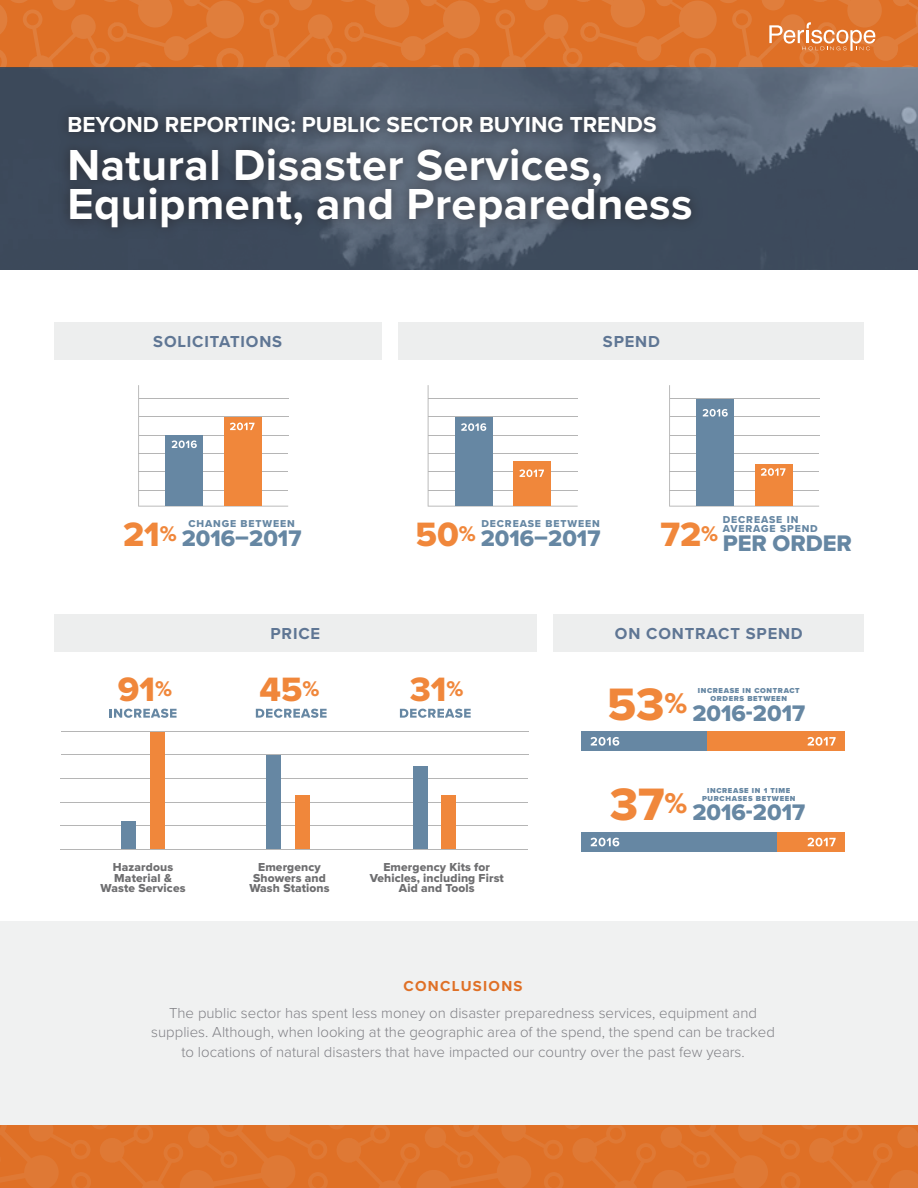
<style>
.page{position:relative;width:918px;height:1188px;background:#fff}
.page>*{position:absolute;margin:0;border:0;box-sizing:border-box;transform-origin:0 0}
.t1{font:47.1px "Proxima Nova Extrabld";color:#f0873b}
.Headline_1{font:700 45px/39px "Proxima Nova";letter-spacing:.01em;color:#fff}
.t2{font:35.1px "Proxima Nova Extrabld";color:#f0873b}
.t3{font:23.4px "Proxima Nova Extrabld";color:#6687a3}
.Headline_1-2{font:700 22.5px "Proxima Nova";color:#fff}
.t4{font:22.05px "Proxima Nova Extrabld";color:#f0873b}
.Body_Copy{font:700 16.5px "Proxima Nova";letter-spacing:.05em;color:#5f7694}
.t5{font:300 15px/26.5px "Proxima Nova";color:#818186;text-align:center}
.t6{font:12px/10.5px "Proxima Nova Extrabld";letter-spacing:.01em;color:#6e6e70;text-align:center}
.t7{font:10.35px/9px "Proxima Nova Extrabld";letter-spacing:.085em;color:#6687a3}
.t8{font:900 7.5px/7.5px "Proxima Nova";letter-spacing:.085em;color:#6687a3;text-align:center}
.s1{font-size:22.05px}
.s2{font-size:29.7px}
.s3{font-weight:700;color:#df7026}
</style>
<div class="page">
<div style="left:0;top:921px;width:918px;height:204px;background:#f0f1f1"></div>
<svg style="left:459px;top:0;width:459px;height:68px;fill:#df7026"></svg>
<svg style="left:0;top:0;width:459px;height:68px;fill:#df7026"></svg>
<div style="left:458px;top:1125px;width:460px;height:63px;background:linear-gradient(to right,#df732b,#df732a)"></div>
<div style="left:0;top:1125px;width:459px;height:63px;background:linear-gradient(to right,#df732b,#df732a)"></div>
<svg style="left:769px;top:22px;width:106px;height:29px"></svg>
<img style="left:0;top:68px;width:918px;height:202px">
<div style="left:57px;top:104px;width:646px;height:135px;background:#231f20;opacity:.54"></div>
<div style="left:54px;top:322px;width:327px;height:38px;background:#edeeee"></div>
<div style="left:399px;top:322px;width:465px;height:38px;background:#edeeee"></div>
<div style="left:54px;top:614px;width:483px;height:38px;background:#edeeee"></div>
<div style="left:554px;top:614px;width:310px;height:38px;background:#edeeee"></div>
<hr style="left:139px;top:435px;width:150px;height:1px;background:#b5b5b5">
<hr style="left:139px;top:417px;width:150px;height:1px;background:#b5b5b5">
<hr style="left:139px;top:398px;width:150px;height:1px;background:#b5b5b5">
<svg style="left:138px;top:385px;width:150px;height:122px"></svg>
<svg style="left:428px;top:385px;width:150px;height:122px"></svg>
<hr style="left:670px;top:435px;width:150px;height:1px;background:#b5b5b5">
<hr style="left:670px;top:417px;width:150px;height:1px;background:#b5b5b5">
<hr style="left:670px;top:398px;width:150px;height:1px;background:#b5b5b5">
<svg style="left:669px;top:385px;width:150px;height:122px"></svg>
<hr style="left:61px;top:825px;width:467px;height:1px;background:#b5b5b5">
<hr style="left:61px;top:802px;width:467px;height:1px;background:#b5b5b5">
<hr style="left:61px;top:778px;width:467px;height:1px;background:#b5b5b5">
<hr style="left:61px;top:755px;width:467px;height:1px;background:#b5b5b5">
<hr style="left:61px;top:731px;width:467px;height:1px;background:#b5b5b5">
<div style="left:121px;top:821px;width:15px;height:27px;background:#6687a3"></div>
<div style="left:150px;top:732px;width:14px;height:116px;background:#f0873b"></div>
<div style="left:413px;top:766px;width:14px;height:82px;background:#6687a3"></div>
<div style="left:442px;top:795px;width:14px;height:53px;background:#f0873b"></div>
<div style="left:267px;top:755px;width:14px;height:93px;background:#6687a3"></div>
<div style="left:295px;top:795px;width:15px;height:53px;background:#f0873b"></div>
<hr style="left:61px;top:849px;width:467px;height:1px;background:#b5b5b5">
<svg style="left:256px;top:709px;width:71px;height:9px"></svg>
<svg style="left:400px;top:709px;width:71px;height:9px"></svg>
<svg style="left:110px;top:709px;width:67px;height:9px"></svg>
<div style="left:581px;top:732px;width:263px;height:19px;background:#f0873b"></div>
<div style="left:581px;top:732px;width:126px;height:19px;background:#6687a3"></div>
<svg style="left:591px;top:737px;width:28px;height:9px"></svg>
<svg style="left:807px;top:737px;width:29px;height:9px"></svg>
<div style="left:581px;top:832px;width:263px;height:20px;background:#f0873b"></div>
<div style="left:581px;top:832px;width:195px;height:20px;background:#6687a3"></div>
<svg style="left:591px;top:838px;width:28px;height:8px"></svg>
<svg style="left:807px;top:838px;width:29px;height:8px"></svg>
<p class="Headline_1-2" style="left:68px;top:111px;width:591px">BEYOND REPORTING: PUBLIC SECTOR BUYING TRENDS</p>
<p class="Headline_1" style="left:68px;top:147px;width:627px">Natural Disaster Services,<br>Equipment, and Preparedness</p>
<p class="Body_Copy" style="left:153px;top:332px;width:130px">SOLICITATIONS</p>
<p class="Body_Copy" style="left:603px;top:332px;width:58px">SPEND</p>
<h4 class="t7" style="left:188px;top:520px;width:108px">CHANGE BETWEEN</h4>
<h4 class="t7" style="left:481px;top:520px;width:120px">DECREASE BETWEEN</h4>
<h4 class="t7" style="left:723px;top:515px;width:97px">DECREASE IN<br>AVERAGE SPEND</h4>
<h4 class="t2" style="left:123px;top:513px;width:38px">21</h4>
<h4 class="t3" style="left:182px;top:524px;width:121px">2016–2017</h4>
<h4 class="t3" style="left:481px;top:524px;width:121px">2016–2017</h4>
<h4 class="t3" style="left:723px;top:529px;width:131px">PER ORDER</h4>
<h4 class="t4" style="left:160px;top:520px;width:19px">%</h4>
<h4 class="t2" style="left:416px;top:513px;width:62px">50<span class="s1">%</span></h4>
<h4 class="t2" style="left:660px;top:513px;width:59px">72<span class="s1">%</span></h4>
<p class="Body_Copy" style="left:271px;top:624px;width:51px">PRICE</p>
<p class="Body_Copy" style="left:615px;top:624px;width:189px">ON CONTRACT SPEND</p>
<h4 class="t2" style="left:118px;top:668px;width:56px">91<span class="s1">%</span></h4>
<h4 class="t2" style="left:259px;top:668px;width:62px">45<span class="s1">%</span></h4>
<h4 class="t2" style="left:410px;top:668px;width:55px">31<span class="s1">%</span></h4>
<h4 class="t8" style="left:698px;top:688px;width:103px">INCREASE IN CONTRACT<br>ORDERS BETWEEN</h4>
<h4 class="t1" style="left:607px;top:677px;width:82px">53<span class="s2">%</span></h4>
<h4 class="t3" style="left:692px;top:699px;width:114px">2016-2017</h4>
<h4 class="t6" style="left:101px;top:862px;width:86px">Hazardous<br>Material &amp;<br>Waste Services</h4>
<h4 class="t6" style="left:249px;top:862px;width:82px">Emergency<br>Showers and<br>Wash Stations</h4>
<h4 class="t6" style="left:370px;top:862px;width:136px">Emergency Kits for<br>Vehicles, including First<br>Aid and Tools</h4>
<h4 class="t8" style="left:702px;top:788px;width:95px">INCREASE IN 1 TIME<br>PURCHASES BETWEEN</h4>
<h4 class="t1" style="left:610px;top:777px;width:79px">37<span class="s2">%</span></h4>
<h4 class="t3" style="left:692px;top:799px;width:114px">2016-2017</h4>
<h4 class="t5" style="left:169px;top:973px;width:590px"><span class="s3">CONCLUSIONS<br></span>The public sector has spent less money on disaster preparedness services, equipment and</h4>
<h4 class="t5" style="left:151px;top:1023px;width:625px;line-height:19.5px">supplies. Although, when looking at the geographic area of the spend, the spend can be tracked to locations of natural disasters that have impacted our country over the past few years.</h4>
</div>
